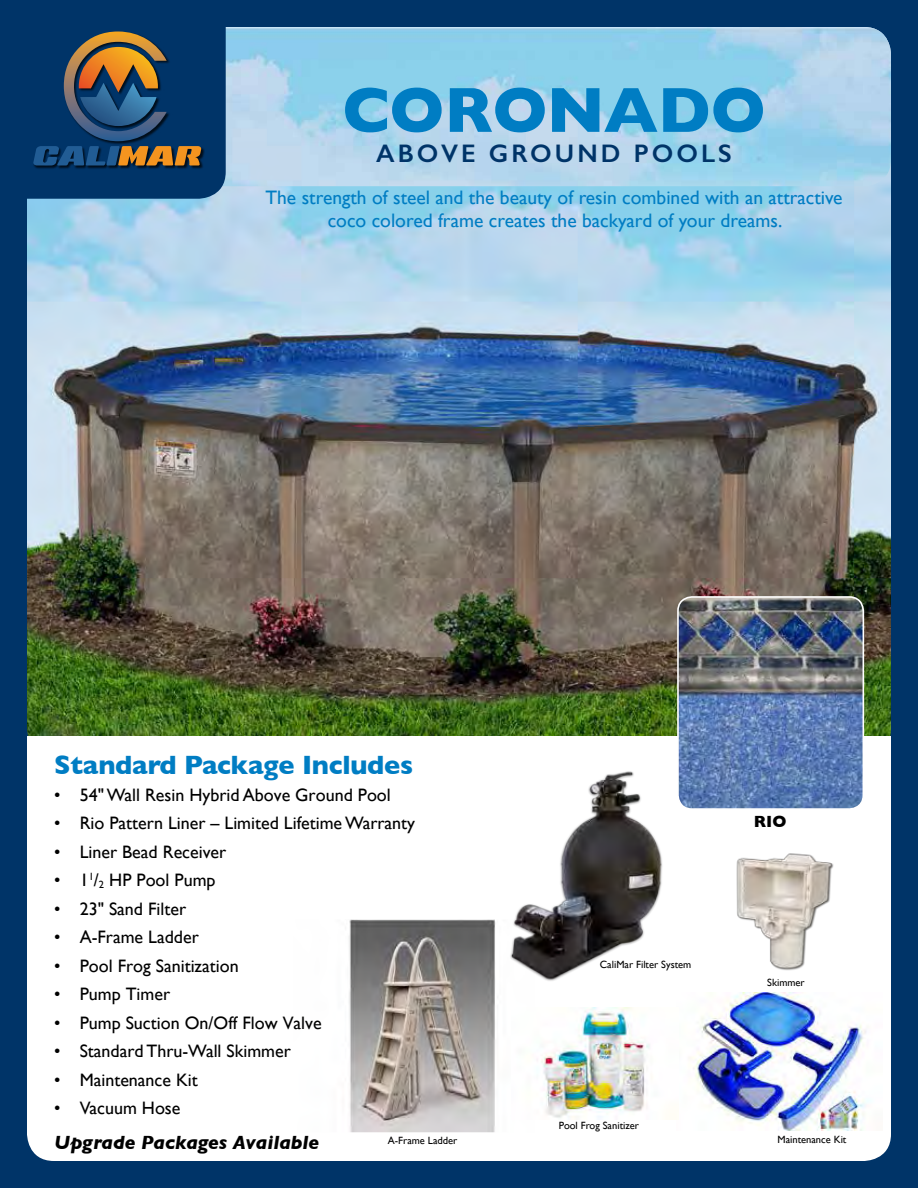
<style>
.page{position:relative;width:918px;height:1188px;background:#003468}
.page>*{position:absolute;margin:0;border:0;box-sizing:border-box;transform-origin:0 0}
.t1{font:700 64.5px "Gill Sans";color:#007dc3}
.t2{font:700 27px "Gill Sans";letter-spacing:-.01em;color:#007dc3}
.t3{font:600 25.5px "Gill Sans";letter-spacing:.12em;color:#003468}
.t4{font:19.5px/23.4px "Gill Sans";color:#007dc3;text-align:center}
.t5{font:italic 700 19.5px "Gill Sans";color:#000}
.t6{font:18px "Gill Sans";color:#000}
.t7{font:18px "Gill Sans";color:#000}
.t8{font:700 16.5px "Gill Sans";color:#000}
.t9{font:10.5px "Gill Sans";color:#000}
.s1{font-style:inherit}
</style>
<div class="page">
<img style="left:27px;top:186px;width:864px;height:550px">
<img style="left:226px;top:27px;width:665px;height:159px">
<div style="left:27px;top:743px;width:864px;height:418px;background:#fff;border-radius:27px"></div>
<img style="left:736px;top:853px;width:98px;height:118px">
<div style="left:0;top:0;width:226px;height:199px;background:#003468"></div>
<div style="left:34px;top:32px;width:171px;height:137px;background:#000;opacity:.75"></div>
<svg style="left:33px;top:32px;width:169px;height:133px;background:#394d5e"></svg>
<div style="left:27px;top:737px;width:864px;height:37px;background:#fff"></div>
<img style="left:678px;top:597px;width:185px;height:210px">
<div style="left:677px;top:596px;width:187px;height:214px;border:2px solid #fff;border-radius:14px"></div>
<img style="left:689px;top:993px;width:182px;height:137px">
<img style="left:349px;top:919px;width:146px;height:213px">
<img style="left:537px;top:1008px;width:113px;height:110px">
<img style="left:489px;top:766px;width:206px;height:219px">
<h1 class="t1" style="left:342px;top:59px;width:425px">CORONADO</h1>
<h3 class="t3" style="left:376px;top:138px;width:357px">ABOVE GROUND POOLS</h3>
<p class="t4" style="left:265px;top:185px;width:579px">The strength of steel and the beauty of resin combined with an attractive coco colored frame creates the backyard of your dreams.</p>
<h2 class="t2" style="left:54px;top:743px;width:360px">Standard Package Includes</h2>
<p class="t6" style="left:54px;top:784px;width:338px">• 54" Wall Resin Hybrid Above Ground Pool</p>
<p class="t6" style="left:54px;top:813px;width:362px">• Rio Pattern Liner – Limited Lifetime Warranty</p>
<p class="t6" style="left:54px;top:841px;width:174px">• Liner Bead Receiver</p>
<p class="t6" style="left:54px;top:870px;width:163px">• 1<sup>1</sup>/<sub>2</sub> HP Pool Pump</p>
<p class="t6" style="left:54px;top:898px;width:133px">• 23" Sand Filter</p>
<p class="t6" style="left:54px;top:927px;width:146px">• A-Frame Ladder</p>
<p class="t6" style="left:54px;top:955px;width:186px">• Pool Frog Sanitization</p>
<p class="t7" style="left:54px;top:984px;width:117px"><span class="s1">•</span> Pump Timer</p>
<p class="t7" style="left:54px;top:1012px;width:269px"><span class="s1">•</span> Pump Suction On/Off Flow Valve</p>
<p class="t6" style="left:54px;top:1041px;width:238px">• Standard Thru-Wall Skimmer</p>
<p class="t6" style="left:54px;top:1069px;width:145px">• Maintenance Kit</p>
<p class="t6" style="left:54px;top:1098px;width:128px">• Vacuum Hose</p>
<p class="t5" style="left:54px;top:1131px;width:267px">Upgrade Packages Available</p>
<p class="t8" style="left:754px;top:808px;width:34px">RIO</p>
<p class="t9" style="left:600px;top:958px;width:93px">CaliMar Filter System</p>
<p class="t9" style="left:767px;top:977px;width:39px">Skimmer</p>
<p class="t9" style="left:559px;top:1119px;width:82px">Pool Frog Sanitizer</p>
<p class="t9" style="left:388px;top:1134px;width:71px">A-Frame Ladder</p>
<p class="t9" style="left:777px;top:1133px;width:70px">Maintenance Kit</p>
</div>
